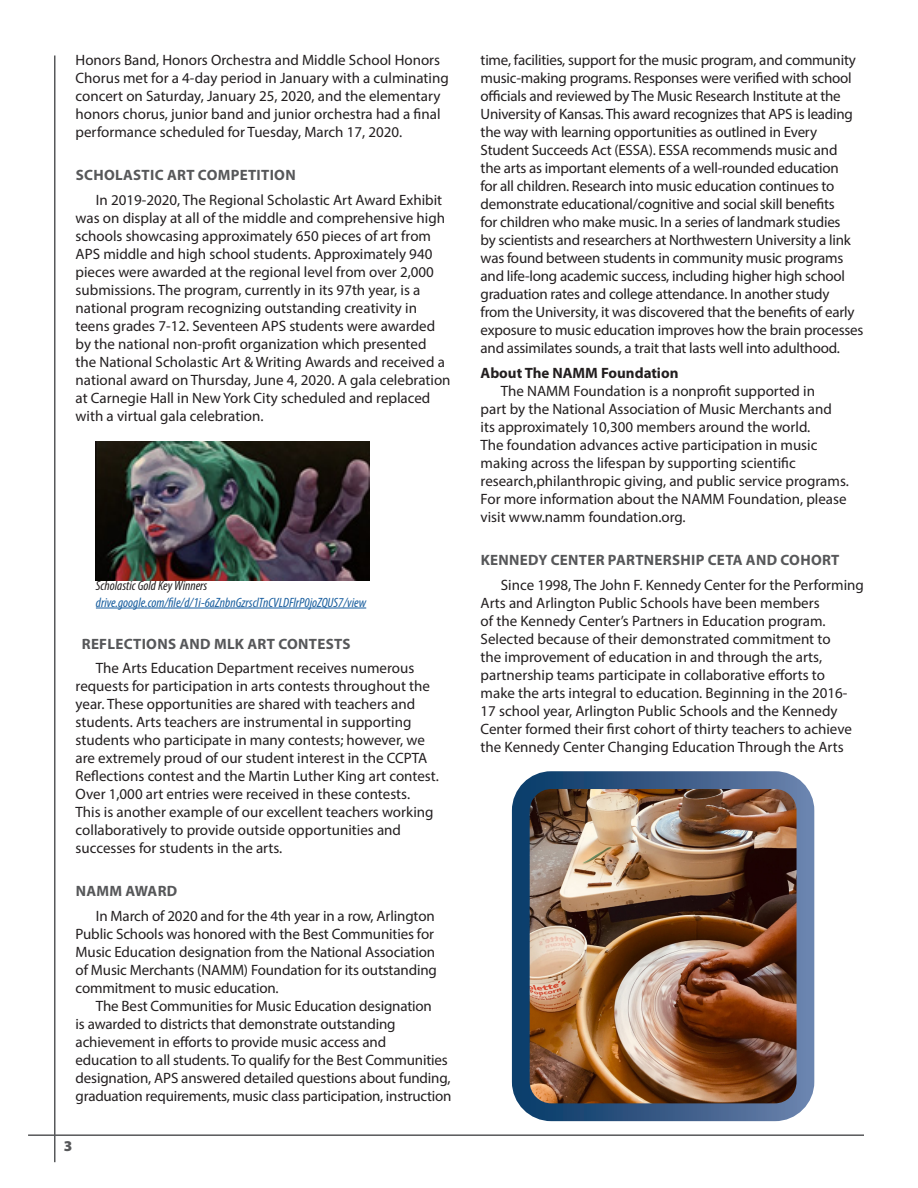
<style>
.page{position:relative;width:918px;height:1188px;background:#fff}
.page>*{position:absolute;margin:0;border:0;box-sizing:border-box;transform-origin:0 0}
.t1{font:15px/18px "Myriad Pro";letter-spacing:-.005em;color:#231f20}
.header2{font:700 15px "Myriad Pro";letter-spacing:.02em;color:#57585a}
.t2{font:700 15px "Myriad Pro";color:#231f20}
.t3{font:900 15px "Myriad Pro";color:#57585a}
.t4{font:italic condensed 13.5px "Myriad Pro";color:#175d9e}
.t5{font:italic condensed 13.5px "Myriad Pro";color:#231f20}
</style>
<div class="page">
<hr style="left:54px;top:56px;width:2px;height:1106px;background:#57585a">
<hr style="left:28px;top:1134px;width:836px;height:2px;background:#57585a">
<hr style="left:96px;top:608px;width:270px;height:1px;background:#175d9e">
<img style="left:96px;top:442px;width:273px;height:138px">
<img style="left:531px;top:790px;width:264px;height:312px">
<div style="left:512px;top:771px;width:302px;height:350px;border:18px solid #fff;border-radius:30px"></div>
<p class="t1" style="left:76px;top:51px;width:375px">Honors Band, Honors Orchestra and Middle School Honors Chorus met for a 4-day period in January with a culminating concert on Saturday, January 25, 2020, and the elementary honors chorus, junior band and junior orchestra had a final performance scheduled for Tuesday, March 17, 2020.</p>
<p class="header2" style="left:76px;top:167px;width:221px">SCHOLASTIC ART COMPETITION</p>
<p class="t1" style="left:76px;top:190px;width:377px;text-indent:20px">In 2019-2020, The Regional Scholastic Art Award Exhibit was on display at all of the middle and comprehensive high schools showcasing approximately 650 pieces of art from APS middle and high school students. Approximately 940 pieces were awarded at the regional level from over 2,000 submissions. The program, currently in its 97th year, is a national program recognizing outstanding creativity in teens grades 7-12. Seventeen APS students were awarded by the national non-profit organization which presented the National Scholastic Art &amp; Writing Awards and received a national award on Thursday, June 4, 2020. A gala celebration at Carnegie Hall in New York City scheduled and replaced with a virtual gala celebration.</p>
<p class="t5" style="left:96px;top:578px;width:113px">Scholastic Gold Key Winners</p>
<p class="t4" style="left:96px;top:594px;width:272px">drive.google.com/file/d/1i-6aZnbnGzrsclTnCVLDFlrP0joZQUS7/view</p>
<p class="header2" style="left:82px;top:635px;width:270px">REFLECTIONS AND MLK ART CONTESTS</p>
<p class="t1" style="left:76px;top:659px;width:365px;text-indent:20px">The Arts Education Department receives numerous requests for participation in arts contests throughout the year. These opportunities are shared with teachers and students. Arts teachers are instrumental in supporting students who participate in many contests; however, we are extremely proud of our student interest in the CCPTA Reflections contest and the Martin Luther King art contest.<br>Over 1,000 art entries were received in these contests.<br>This is another example of our excellent teachers working collaboratively to provide outside opportunities and successes for students in the arts.</p>
<p class="header2" style="left:76px;top:883px;width:103px">NAMM AWARD</p>
<p class="t1" style="left:76px;top:907px;width:363px;text-indent:20px">In March of 2020 and for the 4th year in a row, Arlington Public Schools was honored with the Best Communities for Music Education designation from the National Association of Music Merchants (NAMM) Foundation for its outstanding commitment to music education.</p>
<p class="t1" style="left:76px;top:997px;width:377px;text-indent:20px">The Best Communities for Music Education designation<br>is awarded to districts that demonstrate outstanding achievement in efforts to provide music access and education to all students. To qualify for the Best Communities designation, APS answered detailed questions about funding, graduation requirements, music class participation, instruction</p>
<p class="t3" style="left:64px;top:1136px;width:10px">3</p>
<p class="t1" style="left:481px;top:51px;width:384px">time, facilities, support for the music program, and community music-making programs. Responses were verified with school officials and reviewed by The Music Research Institute at the University of Kansas. This award recognizes that APS is leading the way with learning opportunities as outlined in Every Student Succeeds Act (ESSA). ESSA recommends music and<br>the arts as important elements of a well-rounded education<br>for all children. Research into music education continues to demonstrate educational/cognitive and social skill benefits<br>for children who make music. In a series of landmark studies<br>by scientists and researchers at Northwestern University a link was found between students in community music programs and life-long academic success, including higher high school graduation rates and college attendance. In another study<br>from the University, it was discovered that the benefits of early exposure to music education improves how the brain processes and assimilates sounds, a trait that lasts well into adulthood.</p>
<p class="t2" style="left:481px;top:365px;width:199px">About The NAMM Foundation</p>
<p class="t1" style="left:481px;top:382px;width:370px;text-indent:20px">The NAMM Foundation is a nonprofit supported in<br>part by the National Association of Music Merchants and its approximately 10,300 members around the world.<br>The foundation advances active participation in music making across the lifespan by supporting scientific research,philanthropic giving, and public service programs.<br>For more information about the NAMM Foundation, please visit www.namm foundation.org.</p>
<p class="header2" style="left:481px;top:551px;width:360px">KENNEDY CENTER PARTNERSHIP CETA AND COHORT</p>
<p class="t1" style="left:481px;top:575px;width:385px;text-indent:20px">Since 1998, The John F. Kennedy Center for the Performing Arts and Arlington Public Schools have been members<br>of the Kennedy Center’s Partners in Education program.<br>Selected because of their demonstrated commitment to<br>the improvement of education in and through the arts, partnership teams participate in collaborative efforts to<br>make the arts integral to education. Beginning in the 2016- 17 school year, Arlington Public Schools and the Kennedy Center formed their first cohort of thirty teachers to achieve the Kennedy Center Changing Education Through the Arts</p>
</div>
